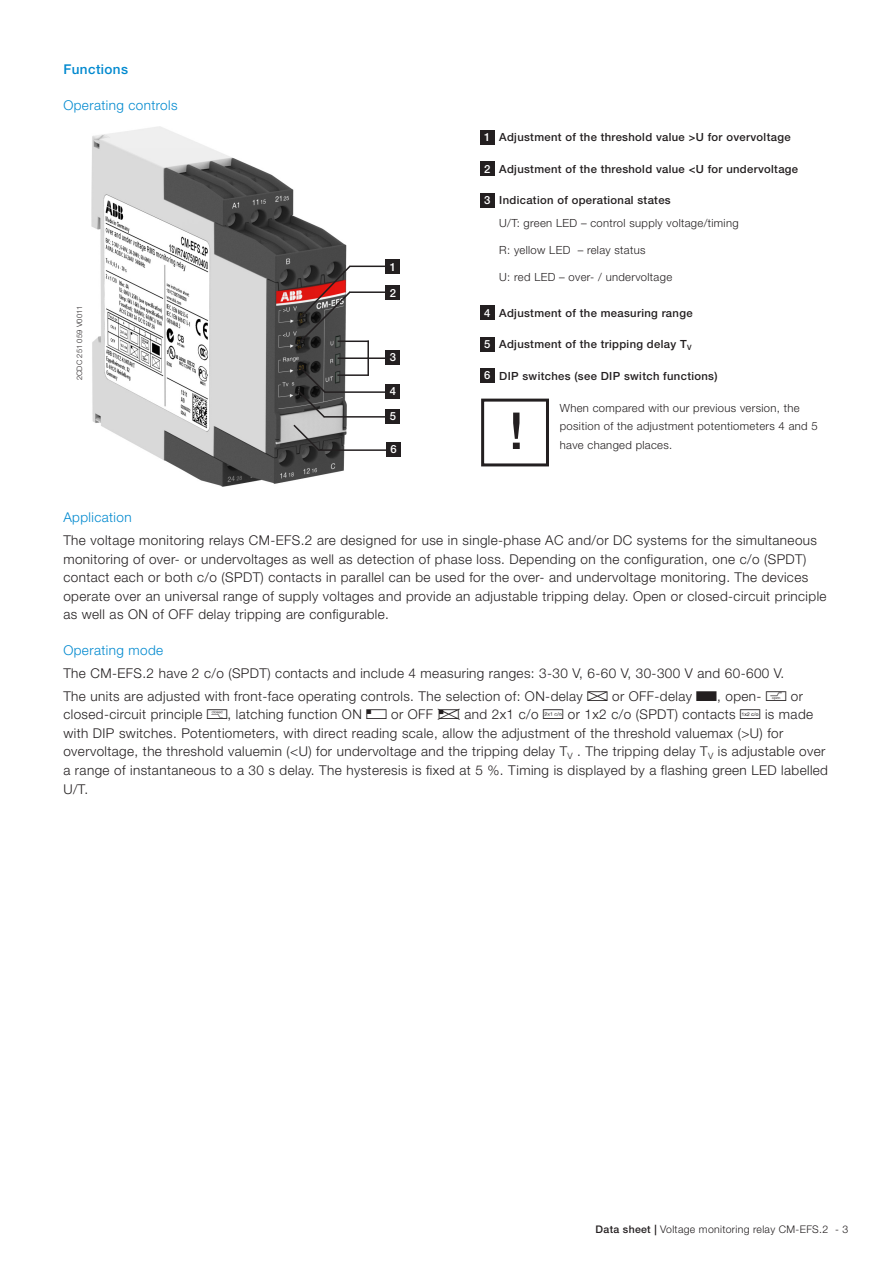
<style>
.page{position:relative;width:893px;height:1263px;background:#fff}
.page>*{position:absolute;margin:0;border:0;box-sizing:border-box;transform-origin:0 0}
.t1{font:500 51px "Helvetica Neue LT";color:#231f20}
.t2{font:300 13.5px/18.6px "Helvetica Neue LT";letter-spacing:.03em;color:#231f20}
.Section_Title_Level{font:300 13.5px "Helvetica Neue LT";letter-spacing:.03em;color:#0089cf}
.Section_Title_Level-2{font:500 13.5px "Helvetica Neue LT";letter-spacing:.03em;color:#0089cf}
.Legende_-_Titel{font:500 11.25px "Helvetica Neue LT";letter-spacing:.03em;color:#231f20}
.Legende_-_Text{font:300 11.25px/18.6px "Helvetica Neue LT";letter-spacing:.03em;color:#231f20}
.t3{font:500 11.25px/24.8px "Helvetica Neue LT Std";color:#fff}
.Page_number{font:300 10.5px "Helvetica Neue LT";letter-spacing:.03em;color:#231f20}
.t4{font:300 7.5px "Helvetica Neue LT";letter-spacing:.02em;color:#231f20}
.s1{font-weight:500}
</style>
<div class="page">
<img style="left:91px;top:127px;width:255px;height:359px">
<div style="left:480px;top:130px;width:15px;height:15px;background:#231f20"></div>
<div style="left:480px;top:162px;width:15px;height:14px;background:#231f20"></div>
<div style="left:480px;top:193px;width:15px;height:14px;background:#231f20"></div>
<div style="left:480px;top:306px;width:15px;height:14px;background:#231f20"></div>
<div style="left:480px;top:337px;width:15px;height:14px;background:#231f20"></div>
<div style="left:480px;top:368px;width:15px;height:15px;background:#231f20"></div>
<hr style="left:349px;top:266px;width:41px;height:1px;background:#231f20">
<div style="left:386px;top:259px;width:14px;height:15px;background:#231f20"></div>
<hr style="left:367px;top:341px;width:2px;height:35px;background:#231f20">
<hr style="left:338px;top:340px;width:31px;height:2px;background:#231f20">
<hr style="left:338px;top:357px;width:31px;height:2px;background:#231f20">
<hr style="left:337px;top:374px;width:32px;height:2px;background:#231f20">
<svg style="left:367px;top:357px;width:19px;height:2px"></svg>
<div style="left:386px;top:350px;width:14px;height:15px;background:#231f20"></div>
<hr style="left:349px;top:291px;width:37px;height:2px;background:#231f20">
<svg style="left:298px;top:264px;width:54px;height:80px;background:#6e5454"></svg>
<div style="left:386px;top:286px;width:14px;height:14px;background:#231f20"></div>
<hr style="left:325px;top:391px;width:61px;height:2px;background:#231f20">
<div style="left:386px;top:384px;width:14px;height:15px;background:#231f20"></div>
<hr style="left:324px;top:416px;width:68px;height:2px;background:#231f20">
<div style="left:386px;top:409px;width:14px;height:14px;background:#231f20"></div>
<hr style="left:319px;top:449px;width:67px;height:2px;background:#231f20">
<svg style="left:292px;top:365px;width:35px;height:87px;background:#646463"></svg>
<div style="left:386px;top:442px;width:15px;height:15px;background:#231f20"></div>
<div style="left:481px;top:399px;width:68px;height:67px;border:3px solid #231f20"></div>
<p class="Section_Title_Level-2" style="left:63px;top:61px;width:66px">Functions</p>
<p class="Section_Title_Level" style="left:63px;top:97px;width:116px">Operating controls</p>
<p class="t4" style="left:75px;top:380px;width:76px;rotate:-90deg">2CDC 251 059 V0011</p>
<p class="t3" style="left:390px;top:254px;width:8px">1</p>
<p class="t3" style="left:390px;top:280px;width:8px">2</p>
<p class="t3" style="left:390px;top:345px;width:8px">3</p>
<p class="t3" style="left:390px;top:379px;width:8px">4<br>5</p>
<p class="t3" style="left:391px;top:437px;width:8px">6</p>
<p class="t3" style="left:484px;top:125px;width:8px">1</p>
<p class="Legende_-_Titel" style="left:499px;top:131px;width:293px">Adjustment of the threshold value &gt;U for overvoltage</p>
<p class="t3" style="left:484px;top:156px;width:8px">2</p>
<p class="Legende_-_Titel" style="left:499px;top:162px;width:300px">Adjustment of the threshold value &lt;U for undervoltage</p>
<p class="t3" style="left:484px;top:188px;width:8px">3</p>
<p class="Legende_-_Titel" style="left:499px;top:193px;width:173px">Indication of operational states</p>
<p class="Legende_-_Text" style="left:499px;top:213px;width:241px">U/T: green LED – control supply voltage/timing</p>
<p class="Legende_-_Text" style="left:499px;top:241px;width:148px">R: yellow LED – relay status</p>
<p class="Legende_-_Text" style="left:499px;top:268px;width:174px">U: red LED – over- / undervoltage</p>
<p class="t3" style="left:484px;top:300px;width:8px">4</p>
<p class="Legende_-_Titel" style="left:499px;top:306px;width:195px">Adjustment of the measuring range</p>
<p class="t3" style="left:484px;top:332px;width:8px">5</p>
<p class="Legende_-_Titel" style="left:499px;top:337px;width:194px">Adjustment of the tripping delay T<sub>V</sub></p>
<p class="t3" style="left:484px;top:363px;width:8px">6</p>
<p class="Legende_-_Titel" style="left:499px;top:369px;width:220px">DIP switches (see DIP switch functions)</p>
<p class="t1" style="left:509px;top:400px;width:16px">!</p>
<p class="Legende_-_Text" style="left:560px;top:398px;width:259px">When compared with our previous version, the position of the adjustment potentiometers 4 and 5 have changed places.</p>
<p class="Section_Title_Level" style="left:63px;top:509px;width:70px">Application</p>
<p class="t2" style="left:63px;top:530px;width:765px">The voltage monitoring relays CM-EFS.2 are designed for use in single-phase AC and/or DC systems for the simultaneous monitoring of over- or undervoltages as well as detection of phase loss. Depending on the configuration, one c/o (SPDT) contact each or both c/o (SPDT) contacts in parallel can be used for the over- and undervoltage monitoring. The devices operate over an universal range of supply voltages and provide an adjustable tripping delay. Open or closed-circuit principle as well as ON of OFF delay tripping are configurable.</p>
<p class="Section_Title_Level" style="left:63px;top:642px;width:101px">Operating mode</p>
<p class="t2" style="left:63px;top:663px;width:722px">The CM-EFS.2 have 2 c/o (SPDT) contacts and include 4 measuring ranges: 3-30 V, 6-60 V, 30-300 V and 60-600 V.</p>
<p class="t2" style="left:63px;top:686px;width:521px">The units are adjusted with front-face operating controls. The selection of: ON-delay</p>
<p class="t2" style="left:612px;top:686px;width:81px">or OFF-delay</p>
<p class="t2" style="left:717px;top:686px;width:46px">, open-</p>
<p class="t2" style="left:791px;top:686px;width:14px">or</p>
<p class="t2" style="left:63px;top:705px;width:141px">closed-circuit principle</p>
<p class="t2" style="left:228px;top:705px;width:136px">, latching function ON</p>
<p class="t2" style="left:391px;top:705px;width:44px">or OFF</p>
<p class="t2" style="left:464px;top:705px;width:76px">and 2x1 c/o</p>
<p class="t2" style="left:568px;top:705px;width:169px">or 1x2 c/o (SPDT) contacts</p>
<p class="t2" style="left:63px;top:705px;width:766px;text-indent:702px">is made with DIP switches. Potentiometers, with direct reading scale, allow the adjustment of the threshold valuemax (&gt;U) for overvoltage, the threshold valuemin (&lt;U) for undervoltage and the tripping delay T<sub>V</sub> . The tripping delay T<sub>V</sub> is adjustable over a range of instantaneous to a 30 s delay. The hysteresis is fixed at 5 %. Timing is displayed by a flashing green LED labelled U/T.</p>
<p class="Page_number" style="left:596px;top:1223px;width:254px"><span class="s1">Data sheet |</span> Voltage monitoring relay CM-EFS.2 - 3</p>
</div>
